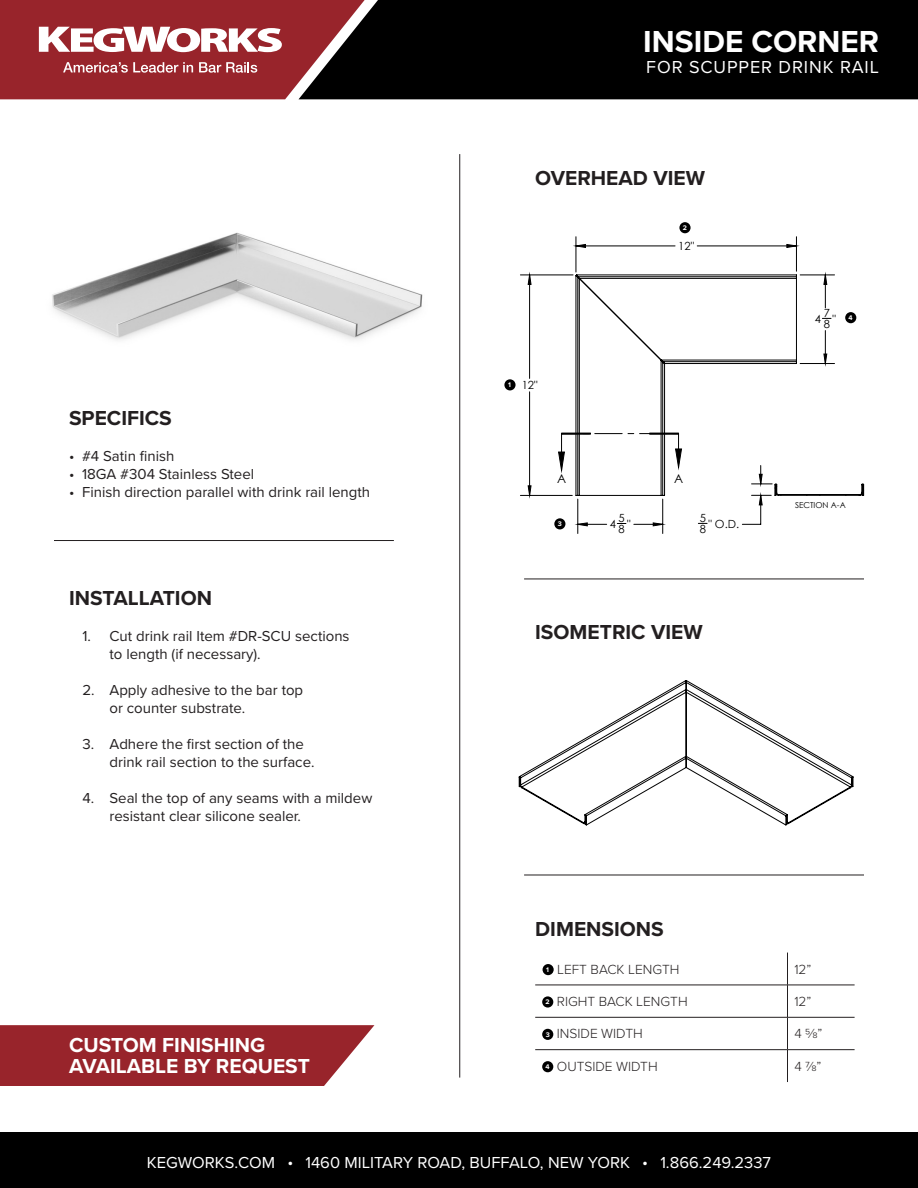
<style>
.page{position:relative;width:918px;height:1188px;background:#fff}
.page>*{position:absolute;margin:0;border:0;box-sizing:border-box;transform-origin:0 0}
.t1{font:700 31.5px "Proxima Nova";color:#fff}
.t2{font:700 21px "Proxima Nova";color:#231f20}
.t3{font:700 21px "Proxima Nova";color:#fff}
.t4{font:18px "Proxima Nova";letter-spacing:.05em;color:#fff}
.t5{font:16.5px "Proxima Nova";color:#fff}
.t6{font:15px/18px "Proxima Nova";color:#231f20}
.t7{font:300 13.65px "Proxima Nova";color:#231f20}
.t8{font:12.3px "Century Gothic";color:#000}
.t9{font:11.25px/11.6px "Century Gothic";color:#000}
.t10{font:8.1px "Century Gothic";color:#000}
.t11{font:700 6.9px "Proxima Nova";color:#fff}
</style>
<div class="page">
<img style="left:33px;top:99px;width:408px;height:241px">
<hr style="left:459px;top:154px;width:1px;height:924px;background:#231f20">
<div style="left:365px;top:0;width:553px;height:99px;background:#000"></div>
<svg style="left:0;top:0;width:365px;height:99px;background:#9d444a"></svg>
<div style="left:0;top:1133px;width:918px;height:55px;background:#000"></div>
<hr style="left:524px;top:579px;width:340px;height:1px;background:#231f20">
<hr style="left:535px;top:985px;width:252px;height:1px;background:#231f20">
<hr style="left:788px;top:985px;width:67px;height:1px;background:#231f20">
<hr style="left:535px;top:1017px;width:252px;height:1px;background:#231f20">
<hr style="left:788px;top:1017px;width:67px;height:1px;background:#231f20">
<hr style="left:787px;top:953px;width:1px;height:32px;background:#231f20">
<hr style="left:787px;top:985px;width:1px;height:32px;background:#231f20">
<hr style="left:787px;top:1018px;width:1px;height:31px;background:#231f20">
<hr style="left:535px;top:1049px;width:252px;height:1px;background:#231f20">
<hr style="left:788px;top:1049px;width:67px;height:1px;background:#231f20">
<hr style="left:787px;top:1050px;width:1px;height:32px;background:#231f20">
<div style="left:543px;top:964px;width:11px;height:11px;background:#000;border-radius:50%"></div>
<div style="left:542px;top:996px;width:11px;height:12px;background:#000;border-radius:50%"></div>
<div style="left:542px;top:1029px;width:11px;height:11px;background:#000;border-radius:50%"></div>
<div style="left:542px;top:1061px;width:11px;height:11px;background:#000;border-radius:50%"></div>
<hr style="left:524px;top:875px;width:340px;height:1px;background:#231f20">
<hr style="left:54px;top:540px;width:340px;height:1px;background:#231f20">
<svg style="left:0;top:1025px;width:374px;height:61px;background:#9f3339"></svg>
<svg style="left:518px;top:680px;width:336px;height:146px"></svg>
<div style="left:504px;top:379px;width:12px;height:11px;background:#000;border-radius:50%"></div>
<div style="left:845px;top:312px;width:11px;height:11px;background:#000;border-radius:50%"></div>
<div style="left:679px;top:222px;width:12px;height:11px;background:#000;border-radius:50%"></div>
<div style="left:554px;top:518px;width:11px;height:11px;background:#000;border-radius:50%"></div>
<hr style="left:800px;top:363px;width:35px;height:1px;background:#000">
<hr style="left:800px;top:275px;width:35px;height:1px;background:#000">
<hr style="left:662px;top:499px;width:1px;height:35px;background:#000">
<hr style="left:578px;top:499px;width:1px;height:35px;background:#000">
<hr style="left:520px;top:495px;width:52px;height:1px;background:#000">
<hr style="left:520px;top:275px;width:53px;height:1px;background:#000">
<hr style="left:796px;top:237px;width:1px;height:34px;background:#000">
<hr style="left:576px;top:237px;width:1px;height:35px;background:#000">
<svg style="left:528px;top:244px;width:299px;height:282px"></svg>
<svg style="left:575px;top:274px;width:222px;height:222px"></svg>
<svg style="left:742px;top:466px;width:122px;height:59px"></svg>
<p class="t1" style="left:643px;top:18px;width:237px">INSIDE CORNER</p>
<p class="t4" style="left:646px;top:53px;width:234px">FOR SCUPPER DRINK RAIL</p>
<p class="t2" style="left:535px;top:162px;width:171px">OVERHEAD VIEW</p>
<p class="t11" style="left:683px;top:223px;width:6px">2</p>
<p class="t2" style="left:69px;top:402px;width:104px">SPECIFICS</p>
<p class="t6" style="left:69px;top:446px;width:107px">• #4 Satin finish</p>
<p class="t6" style="left:69px;top:464px;width:187px">• 18GA #304 Stainless Steel</p>
<p class="t6" style="left:69px;top:482px;width:303px">• Finish direction parallel with drink rail length</p>
<p class="t2" style="left:69px;top:582px;width:145px">INSTALLATION</p>
<p class="t6" style="left:110px;top:626px;width:242px;text-indent:-27px">1. Cut drink rail Item #DR-SCU sections to length (if necessary).</p>
<p class="t6" style="left:110px;top:680px;width:195px;text-indent:-27px">2. Apply adhesive to the bar top or counter substrate.</p>
<p class="t6" style="left:110px;top:734px;width:207px;text-indent:-27px">3. Adhere the first section of the drink rail section to the surface.</p>
<p class="t6" style="left:110px;top:788px;width:264px;text-indent:-27px">4. Seal the top of any seams with a mildew resistant clear silicone sealer.</p>
<p class="t3" style="left:69px;top:1029px;width:198px">CUSTOM FINISHING</p>
<p class="t3" style="left:69px;top:1050px;width:242px">AVAILABLE BY REQUEST</p>
<p class="t9" style="left:678px;top:240px;width:17px">12"</p>
<p class="t11" style="left:508px;top:380px;width:4px">1</p>
<p class="t9" style="left:522px;top:379px;width:17px">12"</p>
<p class="t8" style="left:557px;top:470px;width:11px">A</p>
<p class="t8" style="left:674px;top:470px;width:11px">A</p>
<p class="t11" style="left:558px;top:519px;width:6px">3</p>
<p class="t9" style="left:610px;top:518px;width:8px">4</p>
<p class="t9" style="left:619px;top:512px;width:8px">5<br>8</p>
<p class="t9" style="left:627px;top:518px;width:5px">"</p>
<p class="t9" style="left:700px;top:512px;width:8px">5<br>8</p>
<p class="t9" style="left:708px;top:518px;width:32px">" O.D.</p>
<p class="t2" style="left:535px;top:616px;width:169px">ISOMETRIC VIEW</p>
<p class="t9" style="left:815px;top:313px;width:8px">4</p>
<p class="t9" style="left:824px;top:307px;width:8px">7<br>8</p>
<p class="t9" style="left:832px;top:313px;width:5px">"</p>
<p class="t11" style="left:849px;top:313px;width:6px">4</p>
<p class="t10" style="left:795px;top:499px;width:52px">SECTION A-A</p>
<p class="t2" style="left:535px;top:913px;width:130px">DIMENSIONS</p>
<p class="t11" style="left:546px;top:965px;width:4px">1</p>
<p class="t7" style="left:557px;top:959px;width:124px">LEFT BACK LENGTH</p>
<p class="t7" style="left:794px;top:959px;width:19px">12”</p>
<p class="t11" style="left:546px;top:997px;width:6px">2</p>
<p class="t7" style="left:557px;top:991px;width:132px">RIGHT BACK LENGTH</p>
<p class="t7" style="left:794px;top:991px;width:19px">12”</p>
<p class="t11" style="left:546px;top:1029px;width:6px">3</p>
<p class="t7" style="left:557px;top:1024px;width:87px">INSIDE WIDTH</p>
<p class="t7" style="left:794px;top:1024px;width:30px">4 5/8”</p>
<p class="t11" style="left:546px;top:1062px;width:6px">4</p>
<p class="t7" style="left:557px;top:1056px;width:102px">OUTSIDE WIDTH</p>
<p class="t7" style="left:794px;top:1056px;width:29px">4 7/8”</p>
<p class="t5" style="left:147px;top:1150px;width:626px">KEGWORKS.COM <sup>.</sup> 1460 MILITARY ROAD, BUFFALO, NEW YORK <sup>.</sup> 1.866.249.2337</p>
</div>
